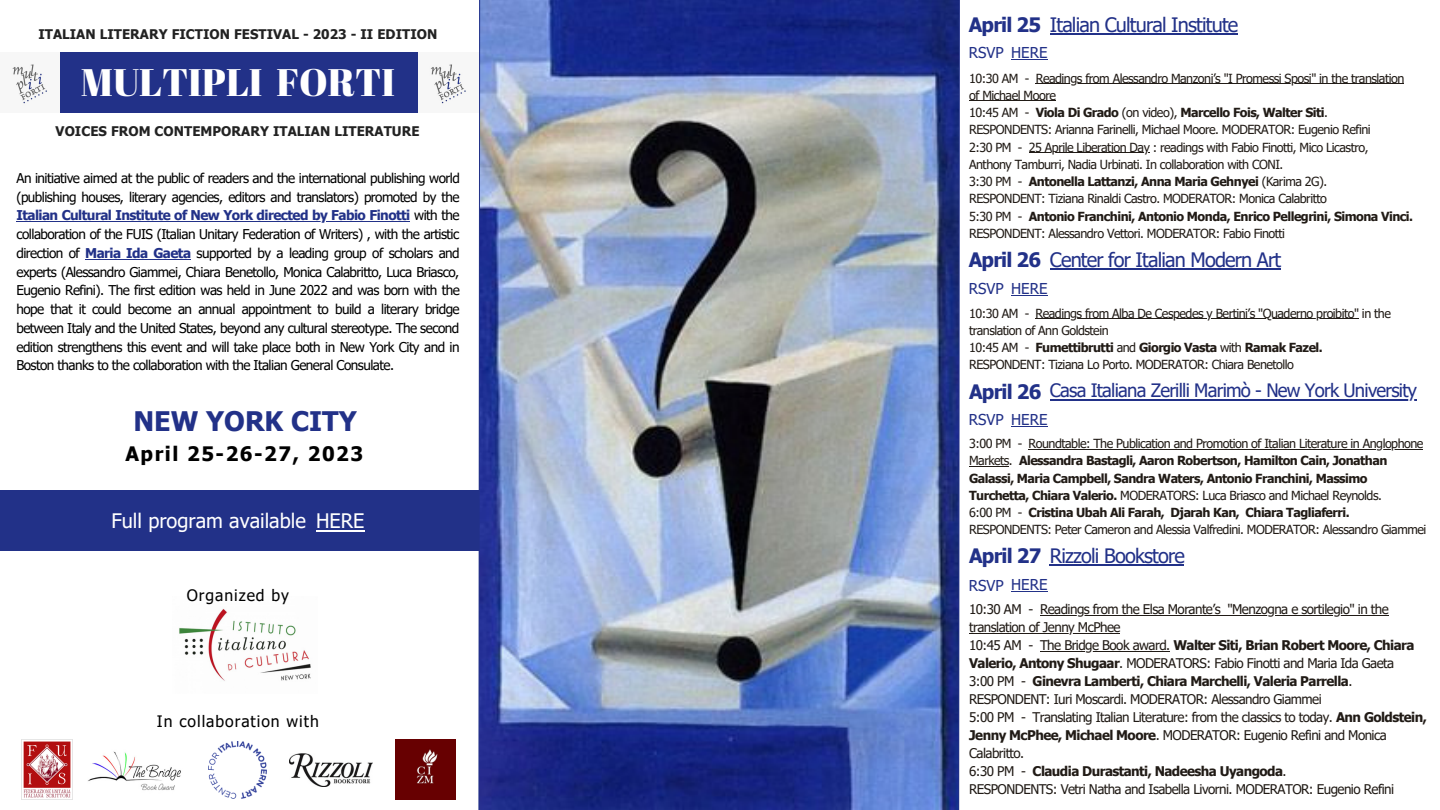
<style>
.page{position:relative;width:1440px;height:810px;background:#fff}
.page>*{position:absolute;margin:0;border:0;box-sizing:border-box;transform-origin:0 0}
.t1{font:38.3px "Abril Fatface";color:#fff}
.t2{font:700 26.9px "Tahoma";color:#223188}
.t3{font:20px "Tahoma";color:#fff}
.t4{font:19.9px "Tahoma";letter-spacing:-.04em;color:#223188}
.t5{font:700 19.9px "Tahoma";letter-spacing:.075em;color:#000}
.t6{font:18.5px "Tahoma";letter-spacing:-.04em;color:#223188}
.t7{font:15.8px "Tahoma";letter-spacing:.06em;color:#000}
.t8{font:15px "Tahoma";color:#223188}
.t9{font:13.5px/18.8px "Tahoma";letter-spacing:-.04em;color:#000;text-align:justify}
.t10{font:13.4px/18px "Tahoma";letter-spacing:-.04em;color:#211b16}
.t11{font:700 13.3px "Tahoma";letter-spacing:.005em;color:#222}
.t12{font:12.5px/17.2px "Tahoma";letter-spacing:-.04em;color:#211b16}
.s1{font-weight:700;color:#223188}
.s2{font-weight:700}
.s3{font-weight:700;font-size:19.9px}
</style>
<div class="page">
<img style="left:480px;top:0;width:478px;height:810px">
<svg style="left:958px;top:0;width:2px;height:810px;background:#4e5b9d"></svg>
<hr style="left:16px;top:221px;width:394px;height:1px;background:#223188">
<hr style="left:85px;top:259px;width:106px;height:1px;background:#223188">
<div style="left:0;top:490px;width:479px;height:61px;background:#223188"></div>
<hr style="left:1050px;top:34px;width:188px;height:1px;background:#223188">
<hr style="left:1050px;top:268px;width:230px;height:2px;background:#223188">
<hr style="left:1050px;top:564px;width:134px;height:2px;background:#223188">
<hr style="left:1050px;top:399px;width:366px;height:1px;background:#223188">
<hr style="left:1036px;top:83px;width:368px;height:1px;background:#211b16">
<hr style="left:969px;top:101px;width:87px;height:1px;background:#211b16">
<hr style="left:1029px;top:152px;width:120px;height:1px;background:#211b16">
<hr style="left:1036px;top:318px;width:323px;height:1px;background:#211b16">
<hr style="left:1029px;top:449px;width:394px;height:1px;background:#211b16">
<hr style="left:969px;top:466px;width:40px;height:1px;background:#211b16">
<hr style="left:1040px;top:615px;width:348px;height:1px;background:#211b16">
<hr style="left:969px;top:633px;width:151px;height:1px;background:#211b16">
<hr style="left:1040px;top:651px;width:130px;height:1px;background:#211b16">
<svg style="left:478px;top:0;width:2px;height:810px"></svg>
<div style="left:0;top:52px;width:479px;height:60px;background:#223188"></div>
<img style="left:179px;top:608px;width:132px;height:73px">
<img style="left:21px;top:739px;width:51px;height:61px">
<img style="left:88px;top:751px;width:93px;height:40px">
<img style="left:209px;top:741px;width:58px;height:58px">
<img style="left:289px;top:753px;width:83px;height:34px">
<img style="left:395px;top:739px;width:60px;height:60px">
<hr style="left:1011px;top:295px;width:36px;height:1px;background:#223188">
<hr style="left:1011px;top:426px;width:36px;height:1px;background:#223188">
<hr style="left:1011px;top:591px;width:36px;height:1px;background:#223188">
<hr style="left:1011px;top:59px;width:36px;height:1px;background:#223188">
<img style="left:0;top:52px;width:60px;height:60px">
<img style="left:418px;top:52px;width:60px;height:60px">
<hr style="left:316px;top:530px;width:48px;height:1px;background:#fff">
<p class="t11" style="left:38px;top:26px;width:401px">ITALIAN LITERARY FICTION FESTIVAL - 2023 - II EDITION</p>
<h1 class="t1" style="left:81px;top:55px;width:316px">MULTIPLI FORTI</h1>
<p class="t11" style="left:56px;top:123px;width:366px">VOICES FROM CONTEMPORARY ITALIAN LITERATURE</p>
<p class="t9" style="left:16px;top:168px;width:445px">An initiative aimed at the public of readers and the international publishing world (publishing houses, literary agencies, editors and translators) promoted by the <span class="s1">Italian Cultural Institute of New York directed by Fabio Finotti</span> with the collaboration of the FUIS (Italian Unitary Federation of Writers) , with the artistic direction of <span class="s1">Maria Ida Gaeta</span> supported by a leading group of scholars and experts (Alessandro Giammei, Chiara Benetollo, Monica Calabritto, Luca Briasco, Eugenio Refini). The first edition was held in June 2022 and was born with the hope that it could become an annual appointment to build a literary bridge between Italy and the United States, beyond any cultural stereotype. The second edition strengthens this event and will take place both in New York City and in Boston thanks to the collaboration with the Italian General Consulate.</p>
<h2 class="t2" style="left:133px;top:404px;width:225px">NEW YORK CITY</h2>
<h3 class="t5" style="left:125px;top:441px;width:239px">April 25-26-27, 2023</h3>
<h3 class="t3" style="left:111px;top:508px;width:196px">Full program available</h3>
<h3 class="t3" style="left:316px;top:508px;width:50px">HERE</h3>
<p class="t7" style="left:187px;top:585px;width:104px">Organized by</p>
<p class="t7" style="left:157px;top:711px;width:163px">In collaboration with</p>
<h3 class="t4" style="left:969px;top:12px;width:271px"><span class="s2">April 25</span> Italian Cultural Institute</h3>
<p class="t8" style="left:969px;top:43px;width:80px">RSVP HERE</p>
<p class="t12" style="left:969px;top:69px;width:446px">10:30 AM - Readings from Alessandro Manzoni’s "I Promessi Sposi" in the translation of Michael Moore<br>10:45 AM - <span class="s2">Viola Di Grado</span> (on video), <span class="s2">Marcello Fois, Walter Siti</span>.<br>RESPONDENTS: Arianna Farinelli, Michael Moore. MODERATOR: Eugenio Refini<br>2:30 PM - 25 Aprile Liberation Day : readings with Fabio Finotti, Mico Licastro, Anthony Tamburri, Nadia Urbinati. In collaboration with CONI.<br>3:30 PM - <span class="s2">Antonella Lattanzi, Anna Maria Gehnyei</span> (Karima 2G).<br>RESPONDENT: Tiziana Rinaldi Castro. MODERATOR: Monica Calabritto<br>5:30 PM - <span class="s2">Antonio Franchini, Antonio Monda, Enrico Pellegrini, Simona Vinci.<br></span>RESPONDENT: Alessandro Vettori. MODERATOR: Fabio Finotti</p>
<h3 class="t4" style="left:969px;top:247px;width:314px"><span class="s2">April 26</span> Center for Italian Modern Art</h3>
<p class="t8" style="left:969px;top:279px;width:36px">RSVP</p>
<p class="t8" style="left:1011px;top:279px;width:38px">HERE</p>
<p class="t12" style="left:969px;top:304px;width:423px">10:30 AM - Readings from Alba De Cespedes y Bertini’s "Quaderno proibito" in the translation of Ann Goldstein<br>10:45 AM - <span class="s2">Fumettibrutti</span> and <span class="s2">Giorgio Vasta</span> with <span class="s2">Ramak Fazel.<br></span>RESPONDENT: Tiziana Lo Porto. MODERATOR: Chiara Benetollo</p>
<h3 class="t6" style="left:969px;top:379px;width:449px"><span class="s3">April 26</span> Casa Italiana Zerilli Marimò - New York University</h3>
<p class="t8" style="left:969px;top:410px;width:36px">RSVP</p>
<p class="t8" style="left:1011px;top:410px;width:38px">HERE</p>
<p class="t12" style="left:969px;top:434px;width:459px">3:00 PM - Roundtable: The Publication and Promotion of Italian Literature in Anglophone Markets. <span class="s2">Alessandra Bastagli, Aaron Robertson, Hamilton Cain, Jonathan Galassi, Maria Campbell, Sandra Waters, Antonio Franchini, Massimo Turchetta, Chiara Valerio.</span> MODERATORS: Luca Briasco and Michael Reynolds.<br>6:00 PM - <span class="s2">Cristina Ubah Ali Farah, Djarah Kan, Chiara Tagliaferri.<br></span>RESPONDENTS: Peter Cameron and Alessia Valfredini. MODERATOR: Alessandro Giammei</p>
<h3 class="t4" style="left:969px;top:543px;width:217px"><span class="s2">April 27</span> Rizzoli Bookstore</h3>
<p class="t8" style="left:969px;top:576px;width:36px">RSVP</p>
<p class="t8" style="left:1011px;top:575px;width:38px">HERE</p>
<p class="t10" style="left:969px;top:600px;width:459px">10:30 AM - Readings from the Elsa Morante’s "Menzogna e sortilegio" in the translation of Jenny McPhee<br>10:45 AM - The Bridge Book award. <span class="s2">Walter Siti, Brian Robert Moore, Chiara Valerio, Antony Shugaar</span>. MODERATORS: Fabio Finotti and Maria Ida Gaeta<br>3:00 PM - <span class="s2">Ginevra Lamberti, Chiara Marchelli, Valeria Parrella</span>.<br>RESPONDENT: Iuri Moscardi. MODERATOR: Alessandro Giammei<br>5:00 PM - Translating Italian Literature: from the classics to today. <span class="s2">Ann Goldstein, Jenny McPhee, Michael Moore</span>. MODERATOR: Eugenio Refini and Monica Calabritto.<br>6:30 PM - <span class="s2">Claudia Durastanti, Nadeesha Uyangoda</span>.<br>RESPONDENTS: Vetri Natha and Isabella Livorni. MODERATOR: Eugenio Refini</p>
</div>
